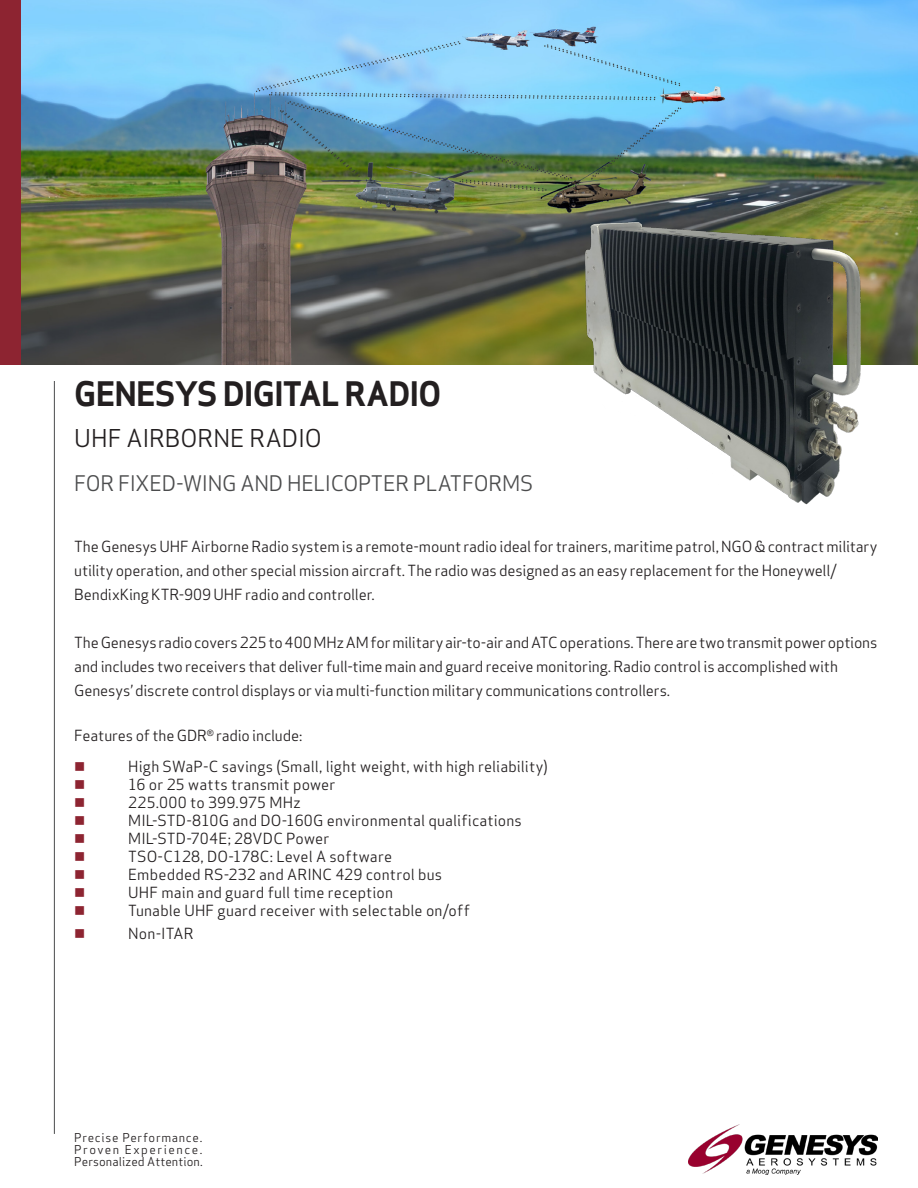
<style>
.page{position:relative;width:918px;height:1188px;background:#fff}
.page>*{position:absolute;margin:0;border:0;box-sizing:border-box;transform-origin:0 0}
.t1{font:700 33px "Apex Sans";letter-spacing:-.025em;color:#231f20}
.t2{font:24px "Apex Sans";color:#231f20}
.body_serif{font:21px "Apex Sans";letter-spacing:-.015em;color:#4b4c4d}
.t3{font:15px "Apex Sans";letter-spacing:-.005em;color:#231f20}
.t4{font:15px "Apex Sans";letter-spacing:.015em;color:#231f20}
.t5{font:15px "Wingdings";color:#8d2431}
.Bulleted_text{font:12px "Apex Sans";letter-spacing:.01em;color:#231f20}
.Bulleted_text-2{font:12px "Apex Sans";letter-spacing:.06em;color:#231f20}
.Bulleted_text-3{font:12px "Apex Sans";letter-spacing:.13em;color:#231f20}
</style>
<div class="page">
<img style="left:688px;top:1125px;width:190px;height:50px">
<hr style="left:54px;top:381px;width:1px;height:753px;background:#4b4c4d">
<img style="left:21px;top:0;width:897px;height:364px">
<img style="left:509px;top:211px;width:380px;height:294px">
<div style="left:0;top:0;width:21px;height:364px;background:#8d2431"></div>
<p class="t1" style="left:74px;top:372px;width:369px">GENESYS DIGITAL RADIO</p>
<p class="t2" style="left:74px;top:419px;width:249px">UHF AIRBORNE RADIO</p>
<p class="body_serif" style="left:74px;top:466px;width:460px">FOR FIXED-WING AND HELICOPTER PLATFORMS</p>
<p class="t3" style="left:74px;top:535px;width:805px">The Genesys UHF Airborne Radio system is a remote-mount radio ideal for trainers, maritime patrol, NGO &amp; contract military</p>
<p class="t3" style="left:74px;top:559px;width:764px">utility operation, and other special mission aircraft. The radio was designed as an easy replacement for the Honeywell/</p>
<p class="t3" style="left:74px;top:583px;width:302px">BendixKing KTR-909 UHF radio and controller.</p>
<p class="t3" style="left:74px;top:631px;width:805px">The Genesys radio covers 225 to 400 MHz AM for military air-to-air and ATC operations. There are two transmit power options</p>
<p class="t3" style="left:74px;top:655px;width:765px">and includes two receivers that deliver full-time main and guard receive monitoring. Radio control is accomplished with</p>
<p class="t3" style="left:74px;top:679px;width:597px">Genesys’ discrete control displays or via multi-function military communications controllers.</p>
<p class="t3" style="left:74px;top:723px;width:230px">Features of the GDR<sup>®</sup> radio include:</p>
<p class="t5" style="left:74px;top:759px;width:13px">■</p>
<p class="t3" style="left:128px;top:754px;width:421px">High SWaP-C savings (Small, light weight, with high reliability)</p>
<p class="t5" style="left:74px;top:777px;width:13px">■</p>
<p class="t3" style="left:128px;top:772px;width:209px">16 or 25 watts transmit power</p>
<p class="t5" style="left:74px;top:795px;width:13px">■</p>
<p class="t4" style="left:128px;top:790px;width:174px">225.000 to 399.975 MHz</p>
<p class="t5" style="left:74px;top:813px;width:13px">■</p>
<p class="t3" style="left:128px;top:808px;width:395px">MIL-STD-810G and DO-160G environmental qualifications</p>
<p class="t5" style="left:74px;top:831px;width:13px">■</p>
<p class="t3" style="left:128px;top:826px;width:203px">MIL-STD-704E; 28VDC Power</p>
<p class="t5" style="left:74px;top:849px;width:13px">■</p>
<p class="t3" style="left:128px;top:844px;width:265px">TSO-C128, DO-178C: Level A software</p>
<p class="t5" style="left:74px;top:867px;width:13px">■</p>
<p class="t3" style="left:128px;top:862px;width:315px">Embedded RS-232 and ARINC 429 control bus</p>
<p class="t5" style="left:74px;top:885px;width:13px">■</p>
<p class="t3" style="left:128px;top:880px;width:266px">UHF main and guard full time reception</p>
<p class="t5" style="left:74px;top:903px;width:13px">■</p>
<p class="t3" style="left:128px;top:898px;width:343px">Tunable UHF guard receiver with selectable on/off</p>
<p class="t5" style="left:74px;top:925px;width:13px">■</p>
<p class="t3" style="left:128px;top:921px;width:67px">Non-ITAR</p>
<p class="Bulleted_text-2" style="left:74px;top:1128px;width:130px">Precise Performance.</p>
<p class="Bulleted_text-3" style="left:74px;top:1140px;width:130px">Proven Experience.</p>
<p class="Bulleted_text" style="left:74px;top:1152px;width:130px">Personalized Attention.</p>
</div>
